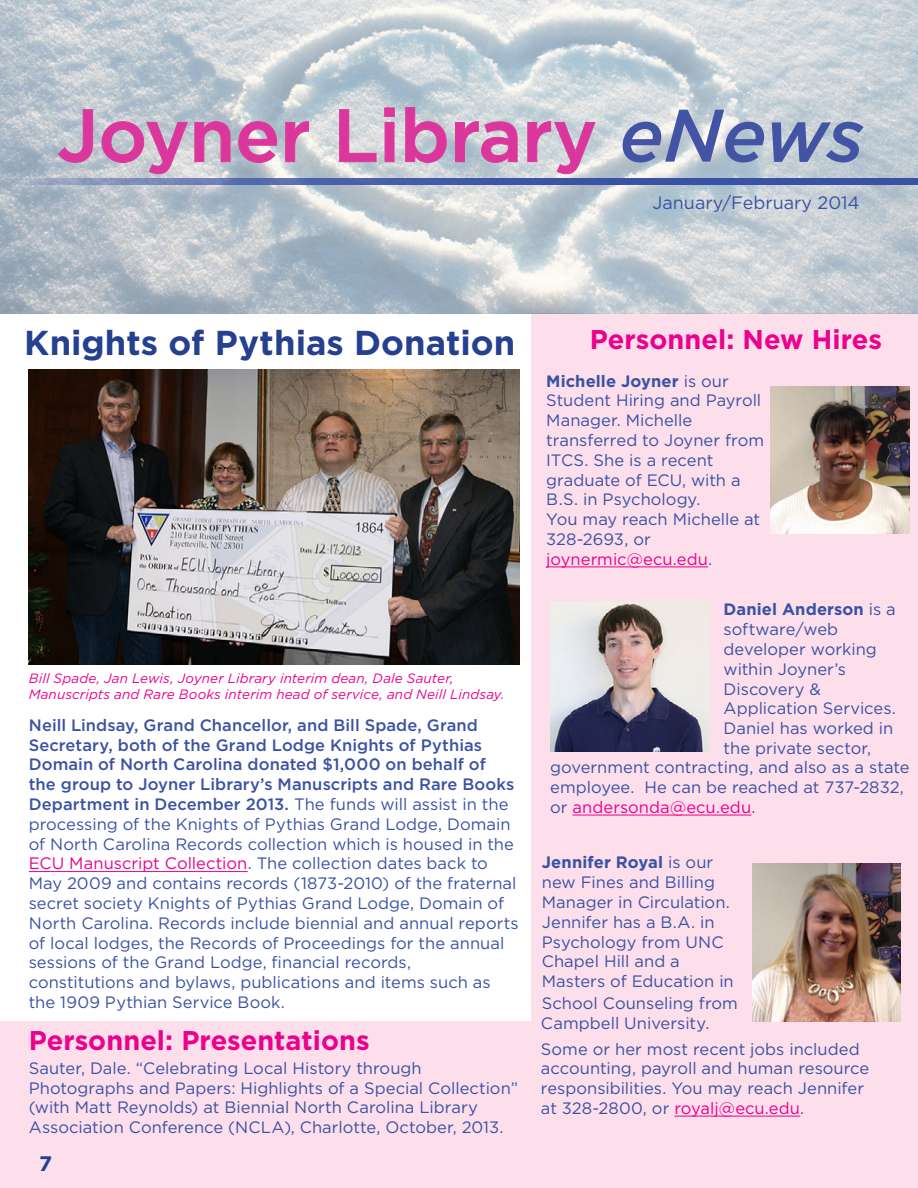
<style>
.page{position:relative;width:918px;height:1188px;background:#fff}
.page>*{position:absolute;margin:0;border:0;box-sizing:border-box;transform-origin:0 0}
.t1{font:500 74.25px "Gotham";color:#da369e}
.t2{font:700 34.5px "Gotham";color:#25408f}
.t3{font:700 27.15px "Gotham";color:#ec008c}
.t4{font:700 21px "Gotham";color:#25408f}
.t5{font:18px "Gotham";color:#3a52a4}
.t6{font:16.5px/19.8px "Gotham";color:#3a52a4}
.t7{font:16.5px "Gotham";letter-spacing:.005em;color:#ec008c}
.t8{font:700 16.5px "Gotham";letter-spacing:.005em;color:#3a52a4}
.t9{font:italic 13.5px/16.2px "Gotham";letter-spacing:.01em;color:#ec008c}
.s1{font-style:italic;color:#4454a4}
.s2{font-weight:700}
.s3{color:#ec008c}
.s4{font-weight:400}
.s5{color:#3a52a4}
.s6{font-weight:500}
</style>
<div class="page">
<div style="left:0;top:1022px;width:536px;height:166px;background:#fcdfeb"></div>
<div style="left:531px;top:314px;width:387px;height:874px;background:#fcdfeb"></div>
<img style="left:29px;top:370px;width:491px;height:295px">
<hr style="left:29px;top:871px;width:219px;height:1px;background:#ec008c">
<img style="left:550px;top:602px;width:159px;height:150px">
<img style="left:753px;top:863px;width:147px;height:159px">
<img style="left:770px;top:386px;width:139px;height:148px">
<hr style="left:546px;top:567px;width:162px;height:1px;background:#ec008c">
<hr style="left:573px;top:815px;width:178px;height:1px;background:#ec008c">
<hr style="left:674px;top:1116px;width:126px;height:1px;background:#ec008c">
<img style="left:0;top:0;width:918px;height:314px">
<svg style="left:2px;top:178px;width:916px;height:7px;fill:#4158a6"></svg>
<svg style="left:58px;top:109px;width:35px;height:54px"></svg>
<svg style="left:102px;top:121px;width:86px;height:53px"></svg>
<svg style="left:194px;top:121px;width:36px;height:41px"></svg>
<svg style="left:238px;top:121px;width:39px;height:42px"></svg>
<svg style="left:285px;top:121px;width:24px;height:41px"></svg>
<svg style="left:339px;top:109px;width:37px;height:53px"></svg>
<svg style="left:384px;top:108px;width:11px;height:54px"></svg>
<svg style="left:405px;top:107px;width:42px;height:56px"></svg>
<svg style="left:455px;top:121px;width:63px;height:42px"></svg>
<svg style="left:527px;top:121px;width:69px;height:53px"></svg>
<h1 class="t1" style="left:57px;top:93px;width:809px">Joyner Library <span class="s1">eNews</span></h1>
<p class="t5" style="left:652px;top:193px;width:209px">January/February 2014</p>
<h2 class="t2" style="left:24px;top:323px;width:493px">Knights of Pythias Donation</h2>
<h3 class="t3" style="left:590px;top:323px;width:294px">Personnel: New Hires</h3>
<p class="t6" style="left:546px;top:370px;width:219px"><span class="s2">Michelle Joyner</span> is our<br>Student Hiring and Payroll<br>Manager. Michelle transferred to Joyner from<br>ITCS. She is a recent graduate of ECU, with a<br>B.S. in Psychology.<br>You may reach Michelle at<br>328-2693, or <span class="s3">joynermic@ecu.edu</span>.</p>
<p class="t8" style="left:724px;top:600px;width:174px">Daniel Anderson <span class="s4">is a</span></p>
<p class="t6" style="left:724px;top:619px;width:116px">software/web</p>
<p class="t6" style="left:724px;top:639px;width:155px">developer working</p>
<p class="t6" style="left:724px;top:659px;width:124px">within Joyner’s</p>
<p class="t6" style="left:724px;top:679px;width:99px">Discovery &amp;</p>
<p class="t6" style="left:724px;top:698px;width:174px">Application Services.</p>
<p class="t6" style="left:724px;top:718px;width:171px">Daniel has worked in</p>
<p class="t6" style="left:724px;top:738px;width:149px">the private sector,</p>
<p class="t6" style="left:550px;top:757px;width:361px">government contracting, and also as a state</p>
<p class="t6" style="left:550px;top:777px;width:355px">employee. He can be reached at 737-2832,</p>
<p class="t7" style="left:550px;top:798px;width:207px"><span class="s5">or</span> andersonda@ecu.edu<span class="s5">.</span></p>
<p class="t9" style="left:29px;top:670px;width:477px">Bill Spade, Jan Lewis, Joyner Library interim dean, Dale Sauter,<br>Manuscripts and Rare Books interim head of service, and Neill Lindsay.</p>
<p class="t6" style="left:29px;top:715px;width:492px"><span class="s6">Neill Lindsay, Grand Chancellor, and Bill Spade, Grand Secretary, both of the Grand Lodge Knights of Pythias Domain of North Carolina donated $1,000 on behalf of<br>the group to Joyner Library’s Manuscripts and Rare Books Department in December 2013.</span> The funds will assist in the processing of the Knights of Pythias Grand Lodge, Domain of North Carolina Records collection which is housed in the <span class="s3">ECU Manuscript Collection</span>. The collection dates back to May 2009 and contains records (1873-2010) of the fraternal secret society Knights of Pythias Grand Lodge, Domain of North Carolina. Records include biennial and annual reports of local lodges, the Records of Proceedings for the annual sessions of the Grand Lodge, financial records, constitutions and bylaws, publications and items such as the 1909 Pythian Service Book.</p>
<p class="t6" style="left:542px;top:852px;width:194px"><span class="s2">Jennifer Royal</span> is our new Fines and Billing<br>Manager in Circulation.<br>Jennifer has a B.A. in<br>Psychology from UNC<br>Chapel Hill and a<br>Masters of Education in</p>
<p class="t6" style="left:541px;top:993px;width:198px">School Counseling from<br>Campbell University.</p>
<p class="t6" style="left:541px;top:1038px;width:330px">Some or her most recent jobs included accounting, payroll and human resource responsibilities. You may reach Jennifer at 328-2800, or <span class="s3">royalj@ecu.edu</span>.</p>
<h3 class="t3" style="left:29px;top:1025px;width:342px">Personnel: Presentations</h3>
<p class="t6" style="left:29px;top:1058px;width:491px">Sauter, Dale. “Celebrating Local History through Photographs and Papers: Highlights of a Special Collection” (with Matt Reynolds) at Biennial North Carolina Library Association Conference (NCLA), Charlotte, October, 2013.</p>
<p class="t4" style="left:39px;top:1152px;width:14px">7</p>
</div>
